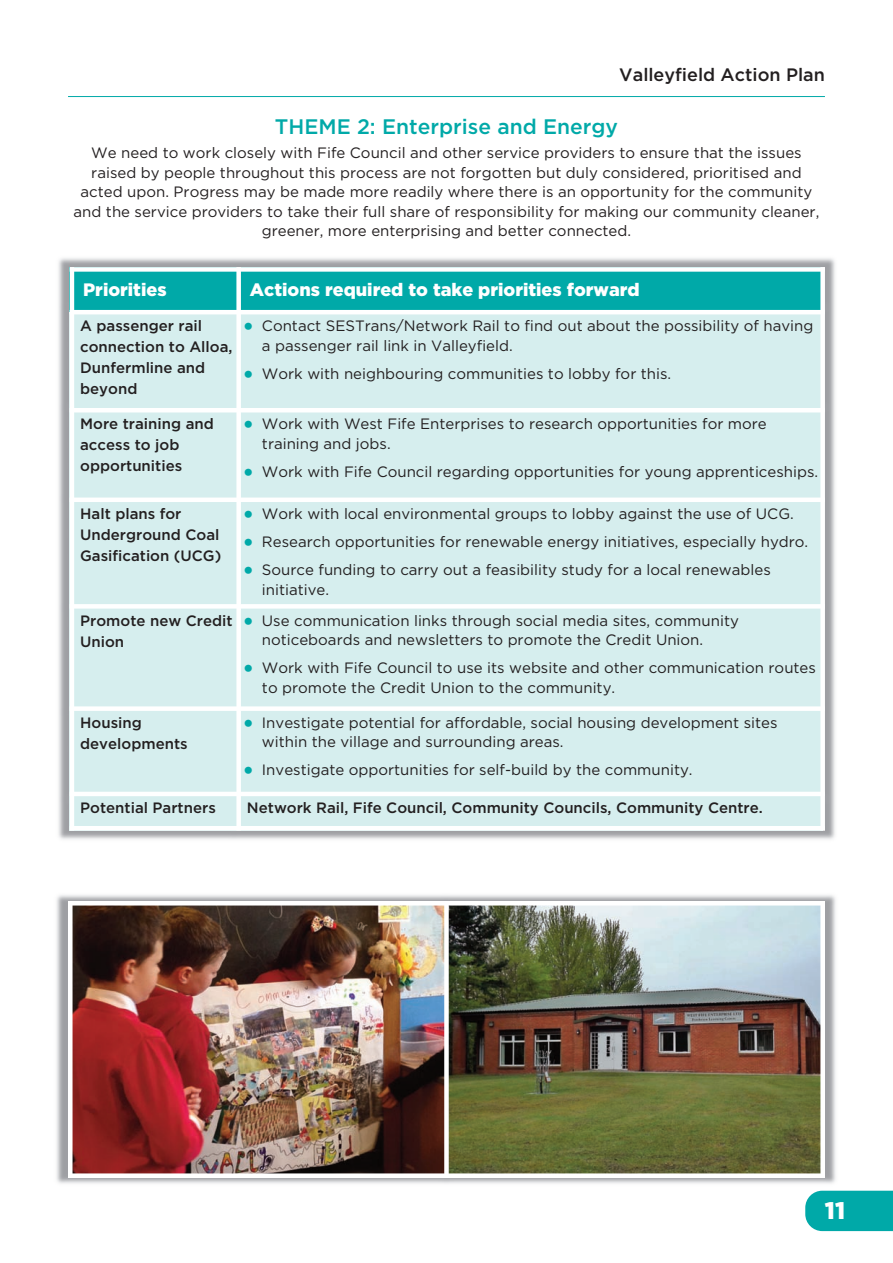
<style>
.page{position:relative;width:893px;height:1263px;background:#fff}
.page>*{position:absolute;margin:0;border:0;box-sizing:border-box;transform-origin:0 0}
.t1{font:900 24px "Gotham";color:#fff}
.t2{font:500 21px "Gotham";color:#00a9a8}
.t3{font:900 18px "Gotham";color:#fff}
.t4{font:500 18px "Gotham";color:#231f20}
.t5{font:15px/19.5px "Gotham";color:#231f20}
.t6{font:500 15px/21px "Gotham";color:#231f20}
.s1{font-family:"Commercial Pi BT";font-size:14.25px;color:#00a9a8}
</style>
<div class="page">
<hr style="left:68px;top:96px;width:757px;height:1px;background:#00a9a8">
<div style="left:805px;top:1191px;width:88px;height:40px;background:#00a9a8"></div>
<img style="left:58px;top:258px;width:777px;height:582px">
<div style="left:70px;top:267px;width:169px;height:45px;background:#00a9a8"></div>
<div style="left:239px;top:267px;width:584px;height:45px;background:#00a9a8"></div>
<div style="left:70px;top:312px;width:169px;height:98px;background:#d6eeee"></div>
<div style="left:239px;top:312px;width:584px;height:98px;background:#d6eeee"></div>
<div style="left:70px;top:410px;width:169px;height:90px;background:#d6eeee"></div>
<div style="left:239px;top:410px;width:584px;height:90px;background:#d6eeee"></div>
<div style="left:70px;top:500px;width:169px;height:106px;background:#d6eeee"></div>
<div style="left:239px;top:500px;width:584px;height:106px;background:#d6eeee"></div>
<div style="left:70px;top:606px;width:169px;height:103px;background:#d6eeee"></div>
<div style="left:239px;top:606px;width:584px;height:103px;background:#d6eeee"></div>
<div style="left:70px;top:709px;width:169px;height:85px;background:#d6eeee"></div>
<div style="left:239px;top:709px;width:584px;height:85px;background:#d6eeee"></div>
<div style="left:70px;top:794px;width:169px;height:36px;background:#d6eeee"></div>
<div style="left:239px;top:794px;width:584px;height:36px;background:#d6eeee"></div>
<hr style="left:70px;top:267px;width:4px;height:563px;background:#fff">
<div style="left:236px;top:267px;width:5px;height:563px;background:#fff"></div>
<div style="left:820px;top:267px;width:5px;height:563px;background:#fff"></div>
<div style="left:70px;top:267px;width:755px;height:5px;background:#fff"></div>
<hr style="left:70px;top:310px;width:755px;height:4px;background:#fff">
<hr style="left:70px;top:408px;width:755px;height:4px;background:#fff">
<div style="left:70px;top:497px;width:755px;height:5px;background:#fff"></div>
<div style="left:70px;top:604px;width:755px;height:5px;background:#fff"></div>
<div style="left:70px;top:706px;width:755px;height:5px;background:#fff"></div>
<hr style="left:70px;top:792px;width:755px;height:4px;background:#fff">
<hr style="left:70px;top:826px;width:755px;height:4px;background:#fff">
<img style="left:56px;top:895px;width:780px;height:289px">
<img style="left:73px;top:905px;width:371px;height:268px">
<img style="left:449px;top:905px;width:371px;height:268px">
<div style="left:68px;top:901px;width:5px;height:277px;background:#fff"></div>
<div style="left:444px;top:901px;width:5px;height:277px;background:#fff"></div>
<div style="left:820px;top:901px;width:5px;height:277px;background:#fff"></div>
<hr style="left:68px;top:901px;width:757px;height:4px;background:#fff">
<div style="left:68px;top:1173px;width:757px;height:5px;background:#fff"></div>
<p class="t4" style="left:619px;top:65px;width:207px">Valleyfield Action Plan</p>
<h2 class="t2" style="left:275px;top:115px;width:345px">THEME 2: Enterprise and Energy</h2>
<p class="t5" style="left:74px;top:143px;width:747px;text-align:center">We need to work closely with Fife Council and other service providers to ensure that the issues raised by people throughout this process are not forgotten but duly considered, prioritised and acted upon. Progress may be made more readily where there is an opportunity for the community and the service providers to take their full share of responsibility for making our community cleaner, greener, more enterprising and better connected.</p>
<p class="t3" style="left:83px;top:279px;width:85px">Priorities</p>
<p class="t3" style="left:250px;top:279px;width:391px">Actions required to take priorities forward</p>
<p class="t6" style="left:80px;top:315px;width:154px">A passenger rail connection to Alloa,<br>Dunfermline and beyond</p>
<p class="t5" style="left:262px;top:316px;width:553px;text-indent:-17px"><span class="s1">-</span> Contact SESTrans/Network Rail to find out about the possibility of having a passenger rail link in Valleyfield.</p>
<p class="t5" style="left:244px;top:364px;width:428px"><span class="s1">-</span> Work with neighbouring communities to lobby for this.</p>
<p class="t6" style="left:80px;top:413px;width:135px">More training and access to job opportunities</p>
<p class="t5" style="left:262px;top:414px;width:506px;text-indent:-17px"><span class="s1">-</span> Work with West Fife Enterprises to research opportunities for more training and jobs.</p>
<p class="t5" style="left:244px;top:462px;width:575px"><span class="s1">-</span> Work with Fife Council regarding opportunities for young apprenticeships.</p>
<p class="t6" style="left:80px;top:503px;width:143px">Halt plans for<br>Underground Coal<br>Gasification (UCG)</p>
<p class="t5" style="left:244px;top:504px;width:551px"><span class="s1">-</span> Work with local environmental groups to lobby against the use of UCG.</p>
<p class="t5" style="left:244px;top:532px;width:565px"><span class="s1">-</span> Research opportunities for renewable energy initiatives, especially hydro.</p>
<p class="t5" style="left:262px;top:560px;width:510px;text-indent:-17px"><span class="s1">-</span> Source funding to carry out a feasibility study for a local renewables initiative.</p>
<p class="t6" style="left:80px;top:609px;width:154px">Promote new Credit<br>Union</p>
<p class="t5" style="left:262px;top:610px;width:478px;text-indent:-17px"><span class="s1">-</span> Use communication links through social media sites, community noticeboards and newsletters to promote the Credit Union.</p>
<p class="t5" style="left:262px;top:658px;width:555px;text-indent:-17px"><span class="s1">-</span> Work with Fife Council to use its website and other communication routes to promote the Credit Union to the community.</p>
<p class="t6" style="left:80px;top:712px;width:109px">Housing developments</p>
<p class="t5" style="left:262px;top:712px;width:517px;text-indent:-17px"><span class="s1">-</span> Investigate potential for affordable, social housing development sites within the village and surrounding areas.</p>
<p class="t5" style="left:244px;top:760px;width:450px"><span class="s1">-</span> Investigate opportunities for self-build by the community.</p>
<p class="t6" style="left:80px;top:797px;width:137px">Potential Partners</p>
<p class="t6" style="left:247px;top:797px;width:517px">Network Rail, Fife Council, Community Councils, Community Centre.</p>
<h1 class="t1" style="left:825px;top:1197px;width:22px">11</h1>
</div>
